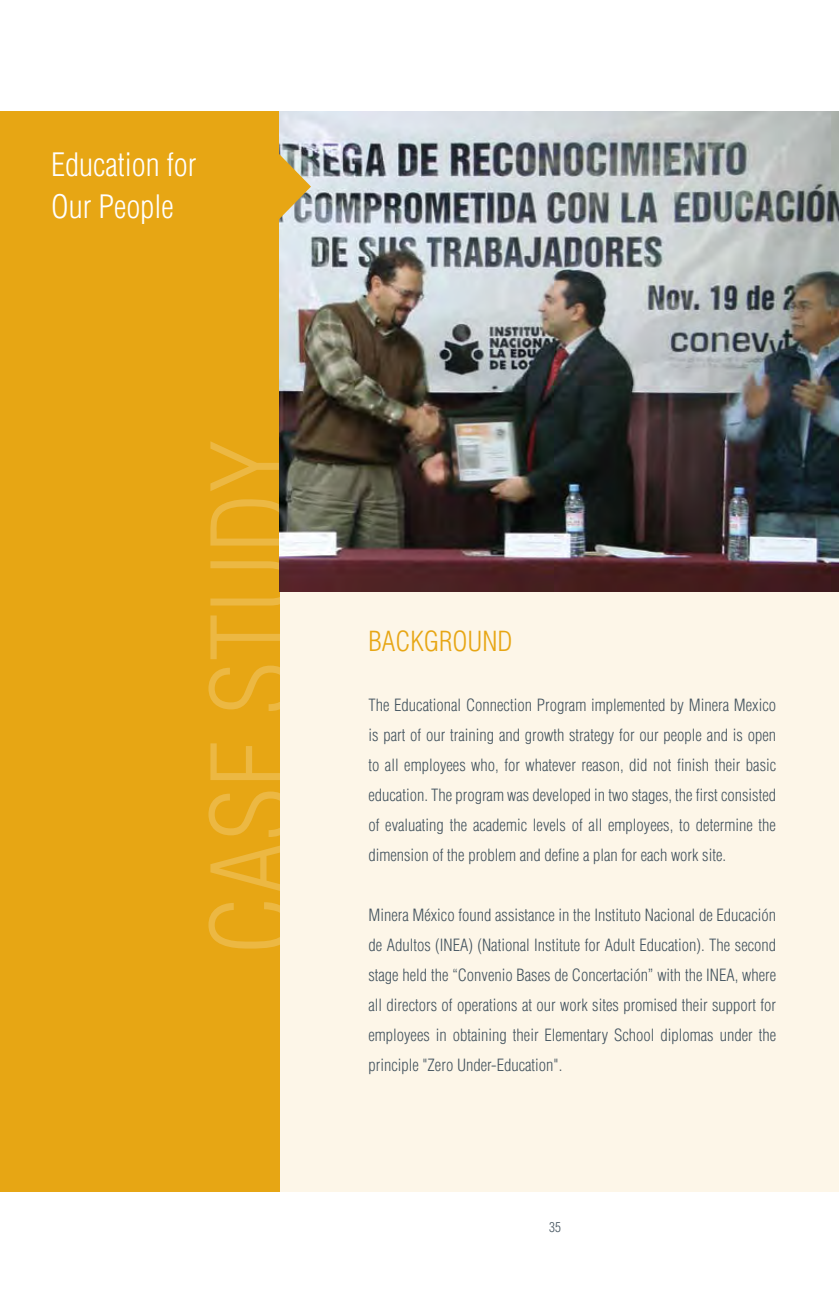
<style>
.page{position:relative;width:840px;height:1297px;background:#fff}
.page>*{position:absolute;margin:0;border:0;box-sizing:border-box;transform-origin:0 0}
.t1{font:300 condensed 108px "Helvetica";color:#ecb843}
.t2{font:300 condensed 31.5px/42px "Helvetica";color:#fff}
.t3{font:300 condensed 27px "Helvetica";color:#e7a614}
.t4{font:300 condensed 16.5px/30px "Helvetica";color:#455560;text-align:justify}
.t5{font:300 condensed 13.5px "Helvetica";color:#455560}
</style>
<div class="page">
<div style="left:0;top:111px;width:838px;height:1080px;background:#fdf6e8"></div>
<div style="left:0;top:111px;width:279px;height:1080px;background:#e7a614"></div>
<img style="left:279px;top:111px;width:559px;height:480px">
<svg style="left:279px;top:150px;width:32px;height:73px;background:#c6af70"></svg>
<h2 class="t2" style="left:51px;top:143px;width:147px">Education for<br>Our People</h2>
<h1 class="t1" style="left:185px;top:955px;width:518px;rotate:-90deg">CASE STUDY</h1>
<h3 class="t3" style="left:368px;top:625px;width:146px">BACKGROUND</h3>
<p class="t4" style="left:368px;top:690px;width:409px">The Educational Connection Program implemented by Minera Mexico is part of our training and growth strategy for our people and is open to all employees who, for whatever reason, did not finish their basic education. The program was developed in two stages, the first consisted of evaluating the academic levels of all employees, to determine the dimension of the problem and define a plan for each work site.</p>
<p class="t4" style="left:368px;top:900px;width:409px">Minera México found assistance in the Instituto Nacional de Educación de Adultos (INEA) (National Institute for Adult Education). The second stage held the “Convenio Bases de Concertación” with the INEA, where all directors of operations at our work sites promised their support for employees in obtaining their Elementary School diplomas under the principle "Zero Under-Education".</p>
<p class="t5" style="left:549px;top:1219px;width:13px">35</p>
</div>
